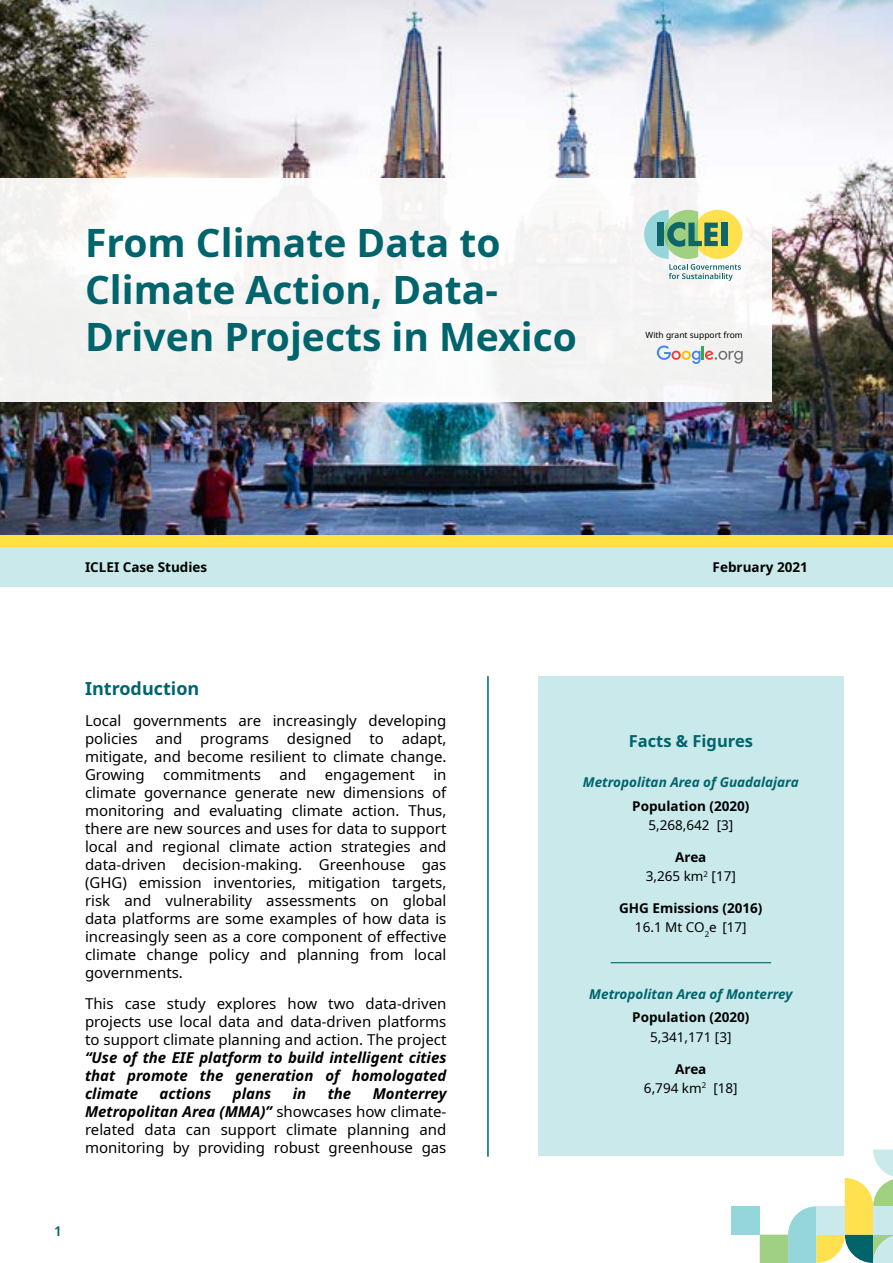
<style>
.page{position:relative;width:893px;height:1263px;background:#fff}
.page>*{position:absolute;margin:0;border:0;box-sizing:border-box;transform-origin:0 0}
.t1{font:700 39px/46.8px "Noto Sans";color:#00646c}
.t2{font:700 18px "Noto Sans";color:#00646c}
.t3{font:700 16.5px "Noto Sans";color:#00646c}
.t4{font:15px/18px "Noto Sans";color:#000;text-align:justify}
.t5{font:italic 700 15px/18px "Noto Sans";color:#000;text-align:justify}
.t6{font:700 13.5px/19.2px "Noto Sans";color:#000;text-align:center}
.t7{font:italic 700 13.5px "Noto Sans";color:#00646c}
.t8{font:13.5px/19.2px "Noto Sans";color:#000;text-align:center}
.t9{font:600 13.5px "Noto Sans";color:#00646c}
.t10{font:8.4px "Noto Sans";color:#000}
.s1{font-weight:700;font-style:italic}
.s2{font-weight:700}
.s3{font-weight:400}
</style>
<div class="page">
<div style="left:760px;top:1234px;width:28px;height:29px;background:#a0d082"></div>
<div style="left:731px;top:1206px;width:29px;height:28px;background:#94d6da"></div>
<svg style="left:788px;top:1149px;width:105px;height:114px"></svg>
<img style="left:0;top:0;width:893px;height:535px">
<div style="left:0;top:178px;width:771px;height:224px;background:#f6f5f4"></div>
<svg style="left:644px;top:210px;width:98px;height:71px"></svg>
<div style="left:0;top:546px;width:893px;height:41px;background:#c9e9eb"></div>
<div style="left:0;top:535px;width:893px;height:11px;background:#ffe144"></div>
<svg style="left:657px;top:345px;width:86px;height:19px"></svg>
<div style="left:538px;top:676px;width:306px;height:480px;background:#c9e9eb"></div>
<hr style="left:487px;top:676px;width:2px;height:481px;background:#00646c">
<hr style="left:611px;top:962px;width:160px;height:1px;background:#00646c">
<h1 class="t1" style="left:85px;top:221px;width:493px">From Climate Data to<br>Climate Action, Data-<br>Driven Projects in Mexico</h1>
<p class="t10" style="left:645px;top:329px;width:99px">With grant support from</p>
<p class="t6" style="left:85px;top:558px;width:124px">ICLEI Case Studies</p>
<p class="t6" style="left:713px;top:558px;width:97px">February 2021</p>
<p class="t2" style="left:85px;top:676px;width:116px">Introduction</p>
<p class="t4" style="left:85px;top:712px;width:363px">Local governments are increasingly developing policies and programs designed to adapt, mitigate, and become resilient to climate change.<br>Growing commitments and engagement in climate governance generate new dimensions of monitoring and evaluating climate action. Thus, there are new sources and uses for data to support local and regional climate action strategies and data-driven decision-making. Greenhouse gas (GHG) emission inventories, mitigation targets, risk and vulnerability assessments on global data platforms are some examples of how data is increasingly seen as a core component of effective climate change policy and planning from local governments.</p>
<p class="t4" style="left:85px;top:995px;width:363px">This case study explores how two data-driven projects use local data and data-driven platforms to support climate planning and action. The project</p>
<p class="t5" style="left:85px;top:1049px;width:363px">“Use of the EIE platform to build intelligent cities that promote the generation of homologated climate</p>
<p class="t5" style="left:160px;top:1085px;width:53px">actions</p>
<p class="t5" style="left:233px;top:1085px;width:40px">plans</p>
<p class="t5" style="left:293px;top:1085px;width:15px">in</p>
<p class="t5" style="left:328px;top:1085px;width:25px">the</p>
<p class="t4" style="left:85px;top:1085px;width:363px;text-indent:288px"><span class="s1">Monterrey Metropolitan Area (MMA)”</span> showcases how climate&shy;related data can support climate planning and monitoring by providing robust greenhouse gas</p>
<p class="t9" style="left:54px;top:1222px;width:9px">1</p>
<p class="t3" style="left:629px;top:729px;width:126px">Facts &amp; Figures</p>
<p class="t7" style="left:583px;top:773px;width:217px">Metropolitan Area of Guadalajara</p>
<p class="t6" style="left:632px;top:796px;width:119px">Population (2020)</p>
<p class="t8" style="left:648px;top:816px;width:86px">5,268,642 [3]</p>
<p class="t8" style="left:646px;top:848px;width:92px"><span class="s2">Area<br></span>3,265 km<sup>2</sup> [17]</p>
<p class="t6" style="left:619px;top:899px;width:145px">GHG Emissions (2016)<br><span class="s3">16.1 Mt CO</span><sub>2</sub><span class="s3">e [17]</span></p>
<p class="t7" style="left:589px;top:984px;width:205px">Metropolitan Area of Monterrey</p>
<p class="t6" style="left:632px;top:1008px;width:119px">Population (2020)</p>
<p class="t8" style="left:650px;top:1027px;width:83px">5,341,171 [3]</p>
<p class="t8" style="left:644px;top:1059px;width:95px"><span class="s2">Area<br></span>6,794 km<sup>2</sup> [18]</p>
</div>
